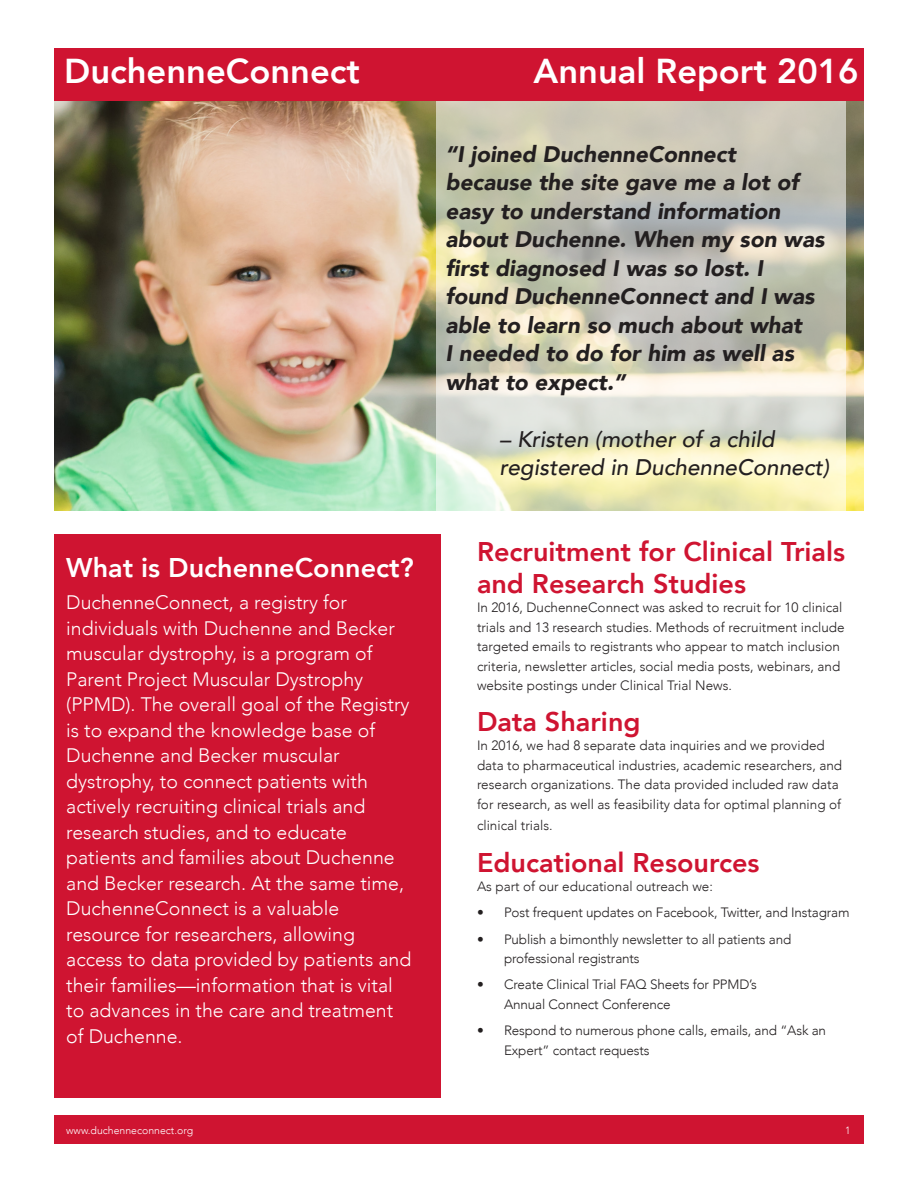
<style>
.page{position:relative;width:918px;height:1188px;background:#fff}
.page>*{position:absolute;margin:0;border:0;box-sizing:border-box;transform-origin:0 0}
.t1{font:800 34.5px "Avenir";color:#fff}
.t2{font:800 27px/31.5px "Avenir";color:#cf1431}
.t3{font:800 27px "Avenir";color:#fff}
.t4{font:italic 900 22.5px/28.5px "Avenir";color:#231f20}
.t5{font:italic 500 22.5px "Avenir";color:#231f20}
.t6{font:300 19.5px/25.5px "Avenir";color:#fff}
.t7{font:300 13.5px/19.5px "Avenir";color:#231f20}
.t8{font:300 10.5px "Avenir";color:#fff}
</style>
<div class="page">
<div style="left:54px;top:1116px;width:810px;height:28px;background:#cf1431"></div>
<div style="left:54px;top:534px;width:387px;height:564px;background:#cf1431"></div>
<img style="left:54px;top:101px;width:810px;height:410px">
<svg style="left:436px;top:101px;width:410px;height:410px;background:#d3d2bd"></svg>
<div style="left:54px;top:49px;width:810px;height:52px;background:#cf1431"></div>
<p class="t1" style="left:64px;top:44px;width:297px">DuchenneConnect</p>
<p class="t1" style="left:534px;top:44px;width:327px">Annual Report 2016</p>
<p class="t3" style="left:66px;top:546px;width:349px">What is DuchenneConnect?</p>
<p class="t6" style="left:66px;top:590px;width:347px">DuchenneConnect, a registry for individuals with Duchenne and Becker muscular dystrophy, is a program of Parent Project Muscular Dystrophy (PPMD). The overall goal of the Registry is to expand the knowledge base of Duchenne and Becker muscular dystrophy, to connect patients with actively recruiting clinical trials and research studies, and to educate patients and families about Duchenne and Becker research. At the same time, DuchenneConnect is a valuable resource for researchers, allowing access to data provided by patients and their families—information that is vital to advances in the care and treatment of Duchenne.</p>
<p class="t4" style="left:446px;top:139px;width:292px">“I joined DuchenneConnect</p>
<p class="t4" style="left:446px;top:168px;width:381px">because the site gave me a lot of easy to understand information about Duchenne. When my son was first diagnosed I was so lost. I</p>
<p class="t4" style="left:446px;top:282px;width:371px">found DuchenneConnect and I was able to learn so much about what</p>
<p class="t4" style="left:446px;top:339px;width:350px">I needed to do for him as well as what to expect.”</p>
<p class="t5" style="left:500px;top:425px;width:277px">– Kristen (mother of a child</p>
<p class="t5" style="left:500px;top:454px;width:331px">registered in DuchenneConnect)</p>
<p class="t2" style="left:477px;top:536px;width:370px">Recruitment for Clinical Trials and Research Studies</p>
<p class="t7" style="left:477px;top:598px;width:369px">In 2016, DuchenneConnect was asked to recruit for 10 clinical trials and 13 research studies. Methods of recruitment include targeted emails to registrants who appear to match inclusion criteria, newsletter articles, social media posts, webinars, and website postings under Clinical Trial News.</p>
<p class="t2" style="left:477px;top:705px;width:165px">Data Sharing</p>
<p class="t7" style="left:477px;top:736px;width:367px">In 2016, we had 8 separate data inquiries and we provided data to pharmaceutical industries, academic researchers, and research organizations. The data provided included raw data for research, as well as feasibility data for optimal planning of</p>
<p class="t7" style="left:477px;top:815px;width:77px">clinical trials.</p>
<p class="t2" style="left:477px;top:846px;width:284px">Educational Resources</p>
<p class="t7" style="left:477px;top:877px;width:237px">As part of our educational outreach we:</p>
<p class="t7" style="left:477px;top:903px;width:374px">• Post frequent updates on Facebook, Twitter, and Instagram</p>
<p class="t7" style="left:504px;top:929px;width:289px;text-indent:-27px">• Publish a bimonthly newsletter to all patients and professional registrants</p>
<p class="t7" style="left:504px;top:975px;width:254px;text-indent:-27px">• Create Clinical Trial FAQ Sheets for PPMD’s<br>Annual Connect Conference</p>
<p class="t7" style="left:504px;top:1021px;width:324px;text-indent:-27px">• Respond to numerous phone calls, emails, and “Ask an<br>Expert” contact requests</p>
<p class="t8" style="left:66px;top:1124px;width:128px">www.duchenneconnect.org</p>
<p class="t8" style="left:845px;top:1124px;width:7px">1</p>
</div>
